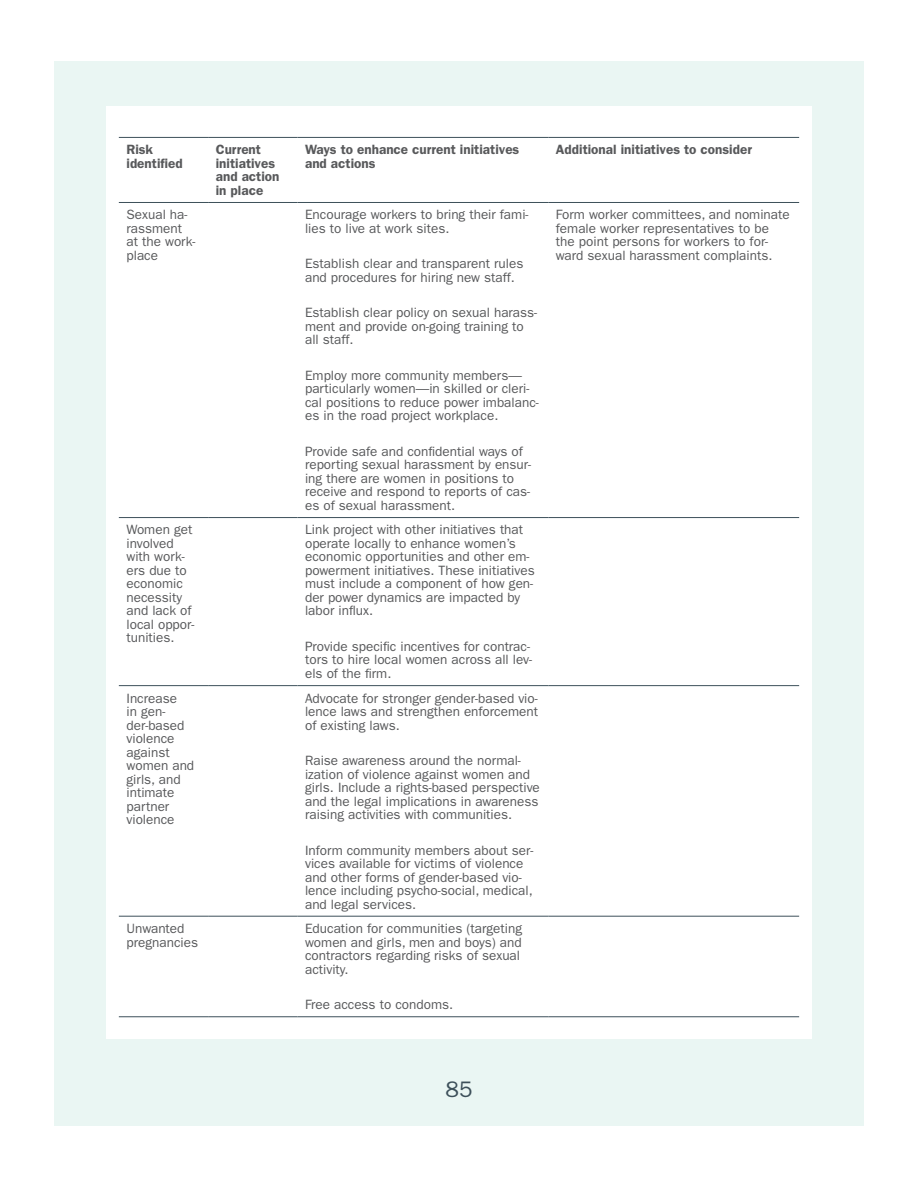
<style>
.page{position:relative;width:918px;height:1188px;background:#fff}
.page>*{position:absolute;margin:0;border:0;box-sizing:border-box;transform-origin:0 0}
.t1{font:22.5px "ITC Franklin Gothic Std";color:#3d505a}
.t2{font:13.5px/13.5px "ITC Franklin Gothic Std";color:#58595b}
.t3{font:600 13.5px/13.5px "ITC Franklin Gothic Std";color:#58595b}
</style>
<div class="page">
<div style="left:54px;top:62px;width:810px;height:1064px;background:#eaf6f3"></div>
<div style="left:106px;top:106px;width:706px;height:933px;background:#fff"></div>
<hr style="left:119px;top:137px;width:89px;height:1px;background:#3d505a">
<hr style="left:208px;top:137px;width:89px;height:1px;background:#3d505a">
<hr style="left:297px;top:137px;width:251px;height:1px;background:#3d505a">
<hr style="left:548px;top:137px;width:251px;height:1px;background:#3d505a">
<hr style="left:119px;top:202px;width:89px;height:1px;background:#3d505a">
<hr style="left:208px;top:202px;width:89px;height:1px;background:#3d505a">
<hr style="left:297px;top:202px;width:251px;height:1px;background:#3d505a">
<hr style="left:548px;top:202px;width:251px;height:1px;background:#3d505a">
<hr style="left:119px;top:517px;width:89px;height:1px;background:#3d505a">
<hr style="left:208px;top:517px;width:89px;height:1px;background:#3d505a">
<hr style="left:297px;top:517px;width:251px;height:1px;background:#3d505a">
<hr style="left:548px;top:517px;width:251px;height:1px;background:#3d505a">
<hr style="left:119px;top:685px;width:89px;height:1px;background:#3d505a">
<hr style="left:208px;top:685px;width:89px;height:1px;background:#3d505a">
<hr style="left:297px;top:685px;width:251px;height:1px;background:#3d505a">
<hr style="left:548px;top:685px;width:251px;height:1px;background:#3d505a">
<hr style="left:119px;top:916px;width:89px;height:1px;background:#3d505a">
<hr style="left:208px;top:916px;width:89px;height:1px;background:#3d505a">
<hr style="left:297px;top:916px;width:251px;height:1px;background:#3d505a">
<hr style="left:548px;top:916px;width:251px;height:1px;background:#3d505a">
<hr style="left:119px;top:1016px;width:89px;height:1px;background:#3d505a">
<hr style="left:208px;top:1016px;width:89px;height:1px;background:#3d505a">
<hr style="left:297px;top:1016px;width:251px;height:1px;background:#3d505a">
<hr style="left:548px;top:1016px;width:251px;height:1px;background:#3d505a">
<p class="t3" style="left:126px;top:143px;width:58px">Risk identified</p>
<p class="t3" style="left:216px;top:143px;width:65px">Current initiatives and action in place</p>
<p class="t3" style="left:305px;top:143px;width:216px">Ways to enhance current initiatives and actions</p>
<p class="t3" style="left:556px;top:143px;width:198px">Additional initiatives to consider</p>
<p class="t2" style="left:126px;top:208px;width:71px">Sexual ha&shy;rassment at the work&shy;place</p>
<p class="t2" style="left:305px;top:208px;width:225px">Encourage workers to bring their fami&shy;lies to live at work sites.</p>
<p class="t2" style="left:305px;top:257px;width:220px">Establish clear and transparent rules and procedures for hiring new staff.</p>
<p class="t2" style="left:305px;top:306px;width:234px">Establish clear policy on sexual harass&shy;ment and provide on-going training to all staff.</p>
<p class="t2" style="left:305px;top:369px;width:235px">Employ more community members— particularly women—in skilled or cleri&shy;cal positions to reduce power imbalanc&shy;es in the road project workplace.</p>
<p class="t2" style="left:305px;top:445px;width:228px">Provide safe and confidential ways of reporting sexual harassment by ensur&shy;ing there are women in positions to receive and respond to reports of cas&shy;es of sexual harassment.</p>
<p class="t2" style="left:556px;top:208px;width:235px">Form worker committees, and nominate female worker representatives to be the point persons for workers to for&shy;ward sexual harassment complaints.</p>
<p class="t2" style="left:126px;top:523px;width:70px">Women get involved with work&shy;ers due to economic necessity and lack of local oppor&shy;tunities.</p>
<p class="t2" style="left:305px;top:523px;width:231px">Link project with other initiatives that operate locally to enhance women’s economic opportunities and other em&shy;powerment initiatives. These initiatives must include a component of how gen&shy;der power dynamics are impacted by labor influx.</p>
<p class="t2" style="left:305px;top:640px;width:229px">Provide specific incentives for contrac&shy;tors to hire local women across all lev&shy;els of the firm.</p>
<p class="t2" style="left:126px;top:691px;width:69px">Increase<br>in gen&shy;der-based violence against women and girls, and intimate partner violence</p>
<p class="t2" style="left:305px;top:691px;width:234px;text-align:justify">Advocate for stronger gender-based vio&shy;lence laws and strengthen enforcement of existing laws.</p>
<p class="t2" style="left:305px;top:754px;width:236px">Raise awareness around the normal&shy;ization of violence against women and girls. Include a rights-based perspective and the legal implications in awareness raising activities with communities.</p>
<p class="t2" style="left:305px;top:843px;width:230px">Inform community members about ser&shy;vices available for victims of violence and other forms of gender-based vio&shy;lence including psycho-social, medical, and legal services.</p>
<p class="t2" style="left:126px;top:922px;width:73px">Unwanted pregnancies</p>
<p class="t2" style="left:305px;top:922px;width:219px">Education for communities (targeting women and girls, men and boys) and contractors regarding risks of sexual activity.</p>
<p class="t2" style="left:305px;top:998px;width:150px">Free access to condoms.</p>
<h1 class="t1" style="left:446px;top:1077px;width:28px">85</h1>
</div>
